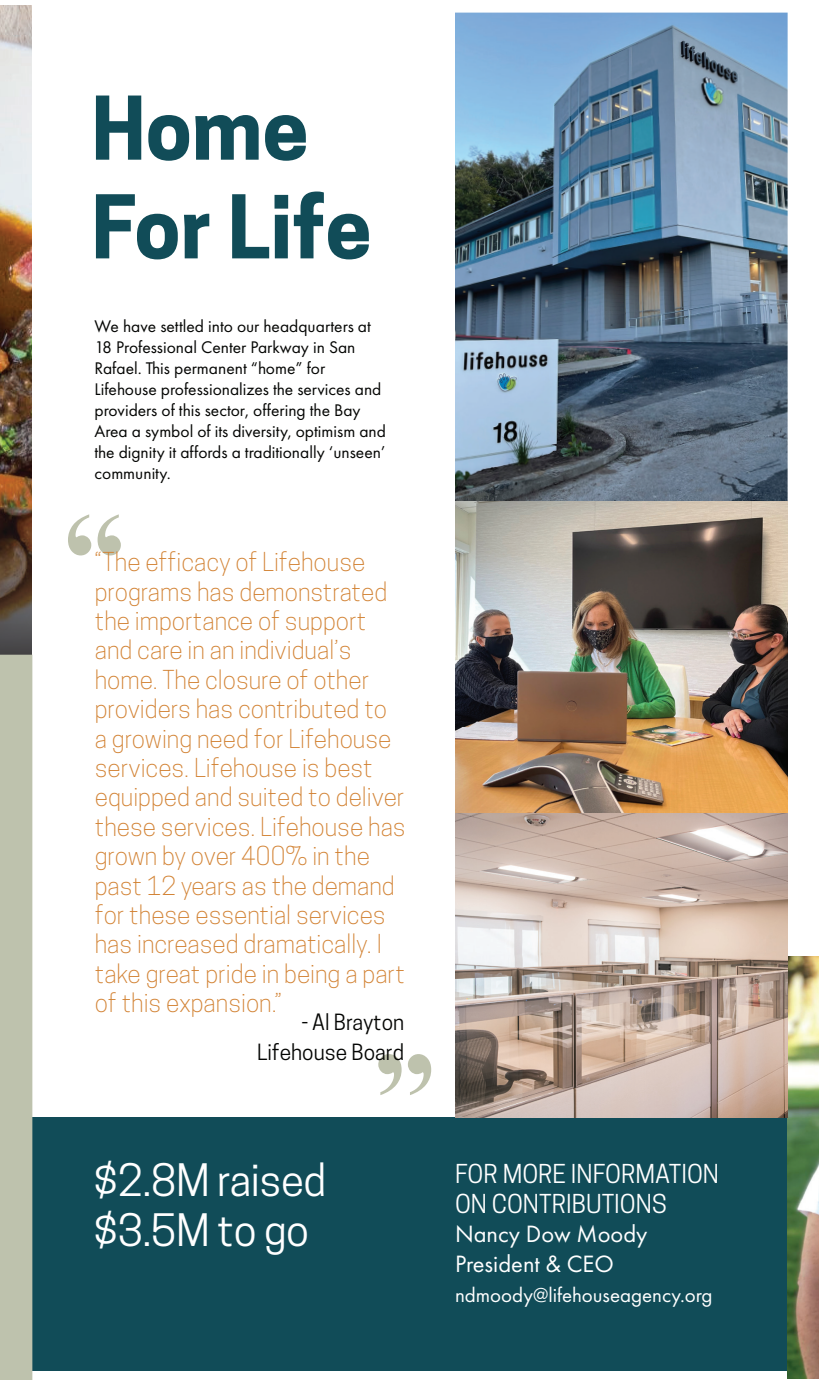
<style>
.page{position:relative;width:819px;height:1386px;background:#fff}
.page>*{position:absolute;margin:0;border:0;box-sizing:border-box;transform-origin:0 0}
.t1{font:700 126px "Times New Roman";color:#bec2ad}
.t2{font:700 82.25px/98.7px "Cooper Hewitt";color:#114c58}
.t3{font:42px/50.4px "Cooper Hewitt";letter-spacing:-.01em;color:#fff}
.t4{font:300 24.5px/29.4px "Cooper Hewitt";color:#d28233}
.t5{font:24.5px/29.8px "Cooper Hewitt";color:#fff}
.t6{font:24.5px/29.8px "Futura PT";color:#fff}
.t7{font:21px "Futura PT";color:#fff}
.t8{font:21px/29.4px "Cooper Hewitt";color:#040503;text-align:right}
.t9{font:17.5px/21px "Futura PT";color:#040503}
</style>
<div class="page">
<img style="left:0;top:5px;width:32px;height:451px">
<svg style="left:0;top:456px;width:32px;height:199px;background:#594130"></svg>
<div style="left:32px;top:1117px;width:756px;height:254px;background:#114c58"></div>
<img style="left:788px;top:957px;width:31px;height:422px">
<img style="left:455px;top:13px;width:333px;height:1104px">
<div style="left:0;top:655px;width:32px;height:725px;background:#bec2ad"></div>
<h2 class="t2" style="left:91px;top:80px;width:281px">Home<br>For Life</h2>
<p class="t9" style="left:94px;top:315px;width:293px">We have settled into our headquarters at 18 Professional Center Parkway in San Rafael. This permanent “home” for Lifehouse professionalizes the services and providers of this sector, offering the Bay Area a symbol of its diversity, optimism and the dignity it affords a traditionally ‘unseen’ community.</p>
<h1 class="t1" style="left:63px;top:467px;width:64px">“</h1>
<p class="t4" style="left:95px;top:547px;width:312px">“The efficacy of Lifehouse programs has demonstrated the importance of support and care in an individual’s home. The closure of other providers has contributed to<br>a growing need for Lifehouse services. Lifehouse is best equipped and suited to deliver these services. Lifehouse has grown by over 400% in the past 12 years as the demand for these essential services has increased dramatically. I take great pride in being a part of this expansion.”</p>
<p class="t8" style="left:257px;top:1008px;width:149px">- Al Brayton<br>Lifehouse Board</p>
<h1 class="t1" style="left:436px;top:1143px;width:64px;rotate:-180deg">“</h1>
<h3 class="t3" style="left:93px;top:1155px;width:235px">$2.8M raised $3.5M to go</h3>
<p class="t5" style="left:455px;top:1159px;width:266px">FOR MORE INFORMATION<br>ON CONTRIBUTIONS</p>
<p class="t6" style="left:455px;top:1219px;width:194px">Nancy Dow Moody<br>President &amp; CEO</p>
<p class="t7" style="left:455px;top:1282px;width:259px">ndmoody@lifehouseagency.org</p>
</div>
